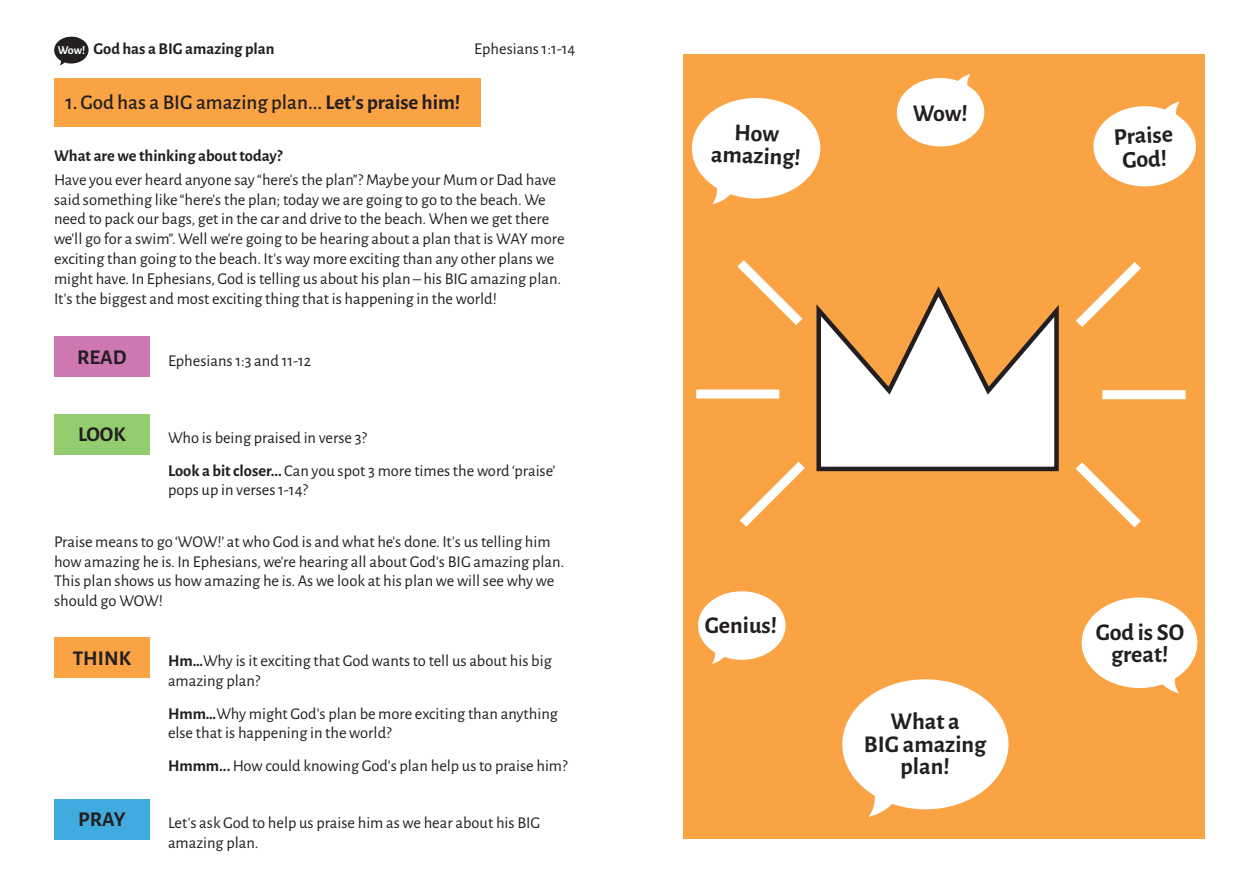
<style>
.page{position:relative;width:1259px;height:893px;background:#fff}
.page>*{position:absolute;margin:0;border:0;box-sizing:border-box;transform-origin:0 0}
.t1{font:700 24px/22.5px "Alegreya Sans";color:#231f20;text-align:center}
.t2{font:500 21px "Alegreya Sans";color:#231f20}
.t3{font:700 21px "Alegreya Sans SC";color:#231f20}
.t4{font:16.5px/19.8px "Alegreya Sans";color:#231f20}
.t5{font:700 16.5px "Alegreya Sans";color:#231f20}
.t6{font:700 12px "Alegreya Sans";color:#fff}
.s1{font-weight:700}
</style>
<div class="page">
<div style="left:54px;top:414px;width:96px;height:41px;background:#94cc70"></div>
<div style="left:54px;top:637px;width:96px;height:41px;background:#f9a345"></div>
<div style="left:54px;top:799px;width:96px;height:41px;background:#41abe0"></div>
<div style="left:54px;top:336px;width:96px;height:41px;background:#ce77b1"></div>
<div style="left:54px;top:78px;width:426px;height:49px;background:#f9a345"></div>
<div style="left:683px;top:54px;width:522px;height:785px;background:#f9a345"></div>
<svg style="left:696px;top:260px;width:490px;height:268px"></svg>
<svg style="left:1081px;top:597px;width:116px;height:96px"></svg>
<svg style="left:698px;top:591px;width:88px;height:73px"></svg>
<svg style="left:842px;top:679px;width:167px;height:138px"></svg>
<svg style="left:691px;top:98px;width:130px;height:106px"></svg>
<svg style="left:896px;top:74px;width:88px;height:73px"></svg>
<svg style="left:1093px;top:102px;width:103px;height:85px"></svg>
<svg style="left:54px;top:37px;width:35px;height:28px"></svg>
<p class="t6" style="left:58px;top:41px;width:29px">Wow!</p>
<p class="t5" style="left:94px;top:37px;width:182px">God has a BIG amazing plan</p>
<p class="t2" style="left:65px;top:87px;width:396px">1. God has a BIG amazing plan... <span class="s1">Let's praise him!</span></p>
<p class="t4" style="left:474px;top:38px;width:103px">Ephesians 1:1-14</p>
<p class="t5" style="left:54px;top:143px;width:230px">What are we thinking about today?</p>
<p class="t4" style="left:54px;top:169px;width:512px">Have you ever heard anyone say “here's the plan”? Maybe your Mum or Dad have said something like “here's the plan; today we are going to go to the beach. We need to pack our bags, get in the car and drive to the beach. When we get there we'll go for a swim”. Well we're going to be hearing about a plan that is WAY more exciting than going to the beach. It's way more exciting than any other plans we might have. In Ephesians, God is telling us about his plan – his BIG amazing plan.<br>It's the biggest and most exciting thing that is happening in the world!</p>
<p class="t3" style="left:77px;top:342px;width:51px">READ</p>
<p class="t3" style="left:78px;top:419px;width:49px">LOOK</p>
<p class="t4" style="left:168px;top:350px;width:145px">Ephesians 1:3 and 11-12</p>
<p class="t4" style="left:168px;top:421px;width:388px;line-height:32.4px">Who is being praised in verse 3?<br><span class="s1">Look a bit closer...</span> Can you spot 3 more times the word ‘praise’</p>
<p class="t4" style="left:168px;top:479px;width:142px">pops up in verses 1-14?</p>
<p class="t4" style="left:54px;top:531px;width:512px">Praise means to go ‘WOW!’ at who God is and what he's done. It's us telling him how amazing he is. In Ephesians, we're hearing all about God's BIG amazing plan.<br>This plan shows us how amazing he is. As we look at his plan we will see why we should go WOW!</p>
<p class="t3" style="left:73px;top:642px;width:60px">THINK</p>
<p class="t3" style="left:78px;top:804px;width:49px">PRAY</p>
<p class="t4" style="left:168px;top:650px;width:385px"><span class="s1">Hm…</span>Why is it exciting that God wants to tell us about his big amazing plan?</p>
<p class="t4" style="left:168px;top:702px;width:391px"><span class="s1">Hmm…</span>Why might God's plan be more exciting than anything else that is happening in the world?</p>
<p class="t4" style="left:168px;top:755px;width:401px"><span class="s1">Hmmm...</span> How could knowing God's plan help us to praise him?</p>
<p class="t4" style="left:168px;top:812px;width:374px">Let's ask God to help us praise him as we hear about his BIG amazing plan.</p>
<h1 class="t1" style="left:712px;top:119px;width:91px;rotate:2deg">How amazing!</h1>
<h1 class="t1" style="left:913px;top:100px;width:57px">Wow!</h1>
<h1 class="t1" style="left:1113px;top:123px;width:61px;line-height:24px;rotate:-3deg">Praise<br>God!</h1>
<h1 class="t1" style="left:705px;top:613px;width:74px">Genius!</h1>
<h1 class="t1" style="left:864px;top:709px;width:124px">What a<br>BIG amazing plan!</h1>
<h1 class="t1" style="left:1095px;top:619px;width:90px">God is SO great!</h1>
</div>
